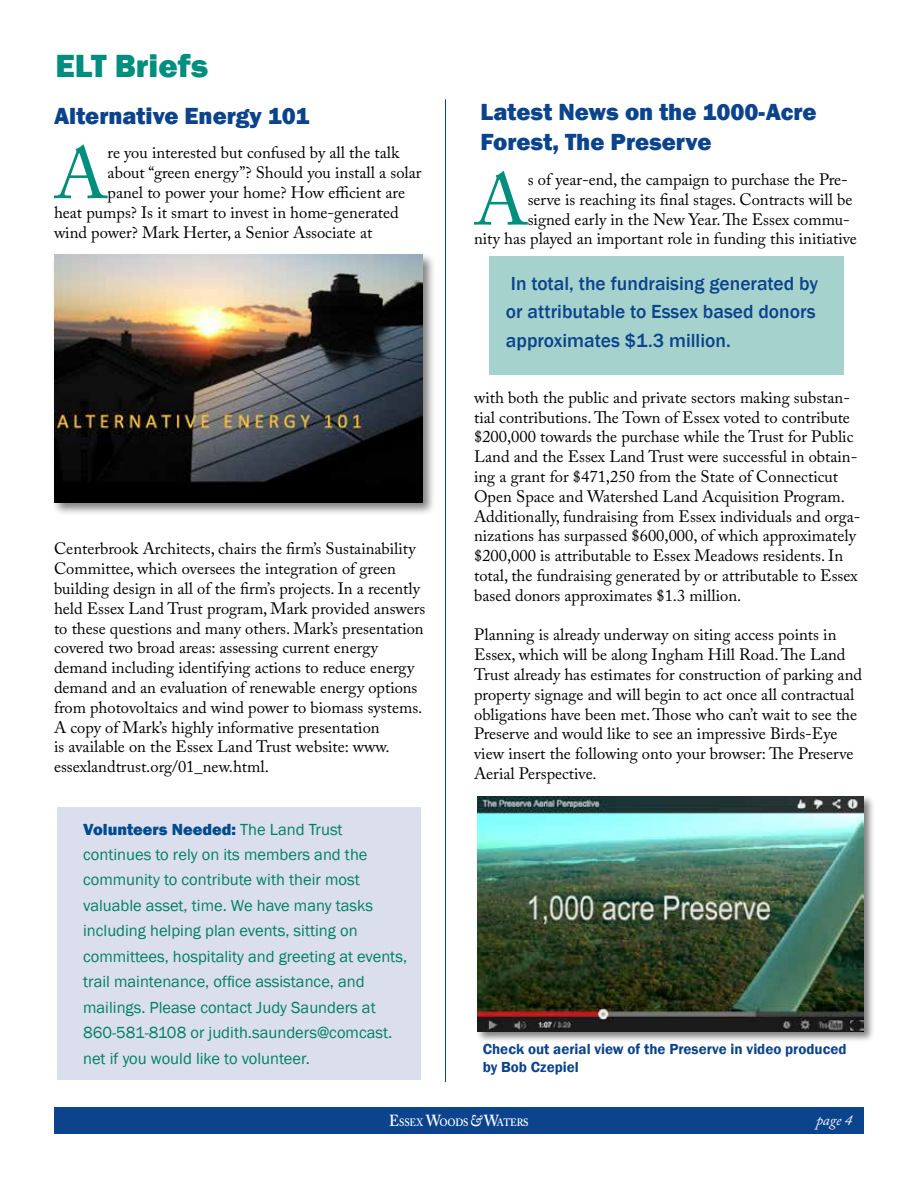
<style>
.page{position:relative;width:918px;height:1188px;background:#fff}
.page>*{position:absolute;margin:0;border:0;box-sizing:border-box;transform-origin:0 0}
.t1{font:72.15px "Adobe Caslon Pro";color:#008e7f}
.t2{font:800 33px "Franklin Gothic";color:#008e7f}
.t3{font:800 24px/30px "Franklin Gothic";color:#0b438c}
.t4{font:500 19.5px/28.5px "Franklin Gothic";color:#0b438c}
.t5{font:16.5px/19.8px "Adobe Caslon Pro";color:#000}
.t6{font:16.5px/25.5px "Franklin Gothic";color:#008065}
.t7{font:600 15px/18px "Franklin Gothic";color:#0b438c}
.t8{font:italic 15px "Adobe Caslon Pro";color:#fff}
.t9{font:600 10.65px "Adobe Caslon Pro";letter-spacing:-.015em;color:#fff;scale:.9 1}
.s1{font-weight:800;color:#004b8d}
.s2{font-size:15.9px}
.s3{font-style:italic;font-size:15.9px}
</style>
<div class="page">
<div style="left:51px;top:252px;width:386px;height:264px;background:#000;opacity:.5"></div>
<img style="left:54px;top:255px;width:369px;height:248px">
<div style="left:475px;top:794px;width:400px;height:248px;background:#000;opacity:.5"></div>
<img style="left:478px;top:796px;width:386px;height:236px">
<div style="left:54px;top:1107px;width:810px;height:27px;background:#0b438c"></div>
<hr style="left:445px;top:99px;width:1px;height:983px;background:#0b438c">
<div style="left:489px;top:256px;width:354px;height:119px;background:#a6d2cd"></div>
<div style="left:57px;top:808px;width:364px;height:272px;background:#dadeed"></div>
<h2 class="t2" style="left:56px;top:45px;width:154px">ELT Briefs</h2>
<h3 class="t3" style="left:54px;top:101px;width:257px">Alternative Energy 101</h3>
<h1 class="t1" style="left:54px;top:131px;width:55px">A</h1>
<p class="t5" style="left:108px;top:143px;width:293px">re you interested but confused by all the talk</p>
<p class="t5" style="left:108px;top:163px;width:315px">about “green energy”? Should you install a solar</p>
<p class="t5" style="left:108px;top:182px;width:299px">panel to power your home? How efficient are</p>
<p class="t5" style="left:54px;top:202px;width:346px">heat pumps? Is it smart to invest in home-generated</p>
<p class="t5" style="left:54px;top:222px;width:320px">wind power? Mark Herter, a Senior Associate at</p>
<p class="t5" style="left:54px;top:539px;width:373px">Centerbrook Architects, chairs the firm’s Sustainability Committee, which oversees the integration of green building design in all of the firm’s projects. In a recently held Essex Land Trust program, Mark provided answers to these questions and many others. Mark’s presentation covered two broad areas: assessing current energy demand including identifying actions to reduce energy demand and an evaluation of renewable energy options from photovoltaics and wind power to biomass systems.<br>A copy of Mark’s highly informative presentation<br>is available on the Essex Land Trust website: www. essexlandtrust.org/01_new.html.</p>
<p class="t6" style="left:83px;top:817px;width:326px"><span class="s1">Volunteers Needed:</span> The Land Trust continues to rely on its members and the community to contribute with their most valuable asset, time. We have many tasks including helping plan events, sitting on committees, hospitality and greeting at events, trail maintenance, office assistance, and mailings. Please contact Judy Saunders at 860-581-8108 or judith.saunders@comcast. net if you would like to volunteer.</p>
<h3 class="t3" style="left:481px;top:97px;width:338px">Latest News on the 1000-Acre<br>Forest, The Preserve</h3>
<h1 class="t1" style="left:474px;top:157px;width:55px">A</h1>
<p class="t5" style="left:528px;top:169px;width:322px">s of year-end, the campaign to purchase the Pre-</p>
<p class="t5" style="left:528px;top:189px;width:326px">serve is reaching its final stages. Contracts will be</p>
<p class="t5" style="left:528px;top:209px;width:324px">signed early in the New Year. The Essex commu-</p>
<p class="t5" style="left:474px;top:229px;width:384px">nity has played an important role in funding this initiative</p>
<p class="t4" style="left:506px;top:269px;width:314px">In total, the fundraising generated by or attributable to Essex based donors approximates $1.3 million.</p>
<p class="t5" style="left:474px;top:387px;width:388px">with both the public and private sectors making substan&shy;tial contributions. The Town of Essex voted to contribute $200,000 towards the purchase while the Trust for Public Land and the Essex Land Trust were successful in obtain&shy;ing a grant for $471,250 from the State of Connecticut Open Space and Watershed Land Acquisition Program.<br>Additionally, fundraising from Essex individuals and orga&shy;nizations has surpassed $600,000, of which approximately $200,000 is attributable to Essex Meadows residents. In total, the fundraising generated by or attributable to Essex based donors approximates $1.3 million.</p>
<p class="t5" style="left:474px;top:625px;width:389px">Planning is already underway on siting access points in Essex, which will be along Ingham Hill Road. The Land Trust already has estimates for construction of parking and property signage and will begin to act once all contractual obligations have been met. Those who can’t wait to see the Preserve and would like to see an impressive Birds-Eye view insert the following onto your browser: The Preserve Aerial Perspective.</p>
<p class="t7" style="left:483px;top:1041px;width:365px">Check out aerial view of the Preserve in video produced by Bob Czepiel</p>
<p class="t9" style="left:389px;top:1116px;width:156px"><span class="s2">E</span>SSEX <span class="s2">W</span>OODS<span class="s3">&amp;</span> <span class="s2">W</span>ATERS</p>
<p class="t8" style="left:816px;top:1111px;width:38px">page 4</p>
</div>
